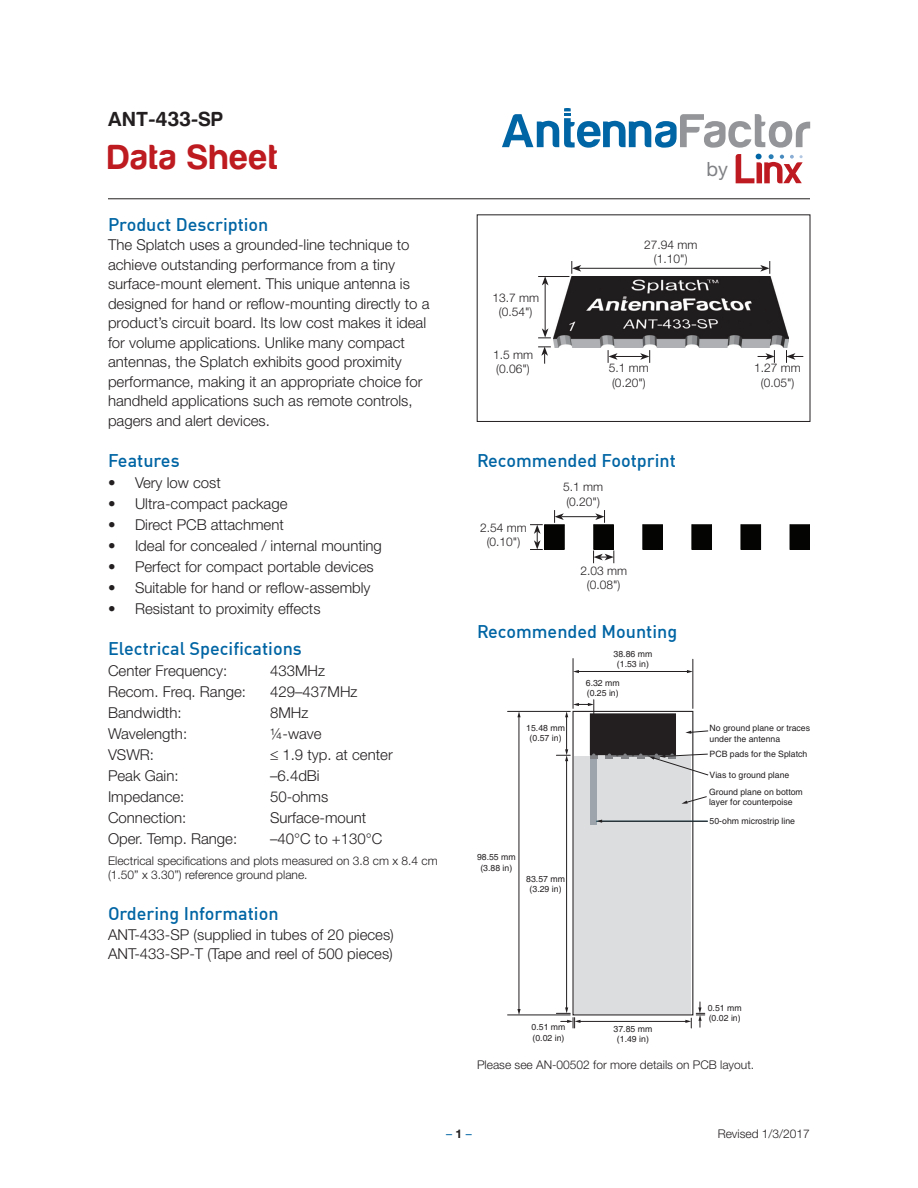
<style>
.page{position:relative;width:918px;height:1188px;background:#fff}
.page>*{position:absolute;margin:0;border:0;box-sizing:border-box;transform-origin:0 0}
.t1{font:36px "Harabara";letter-spacing:.05em;color:#bd1b20}
.t2{font:21px "Harabara";letter-spacing:.05em;color:#231f20}
.t3{font:19.65px "Helvetica Neue";color:#808184}
.Heading_1{font:500 18px "DIN Offc";color:#0065a4}
.Body{font:300 15px/19.5px "Helvetica Neue";color:#231f20}
.Body-2{font:300 12px/14.4px "Helvetica Neue";color:#231f20}
.t4{font:12px "Helvetica Neue";color:#0065a4}
.t5{font:8.7px/10.5px "Helvetica";color:#231f20;text-align:center}
.s1{font-weight:700;color:#231f20}
</style>
<div class="page">
<div style="left:477px;top:215px;width:333px;height:207px;border:1px solid #231f20"></div>
<div style="left:545px;top:525px;width:19px;height:24px;background:#040503"></div>
<div style="left:544px;top:524px;width:21px;height:26px;border:1px solid #040503"></div>
<div style="left:594px;top:525px;width:19px;height:24px;background:#040503"></div>
<div style="left:593px;top:524px;width:21px;height:26px;border:1px solid #040503"></div>
<div style="left:643px;top:525px;width:19px;height:24px;background:#040503"></div>
<div style="left:642px;top:524px;width:21px;height:26px;border:1px solid #040503"></div>
<div style="left:692px;top:525px;width:20px;height:24px;background:#040503"></div>
<div style="left:692px;top:524px;width:20px;height:26px;border:1px solid #040503"></div>
<div style="left:741px;top:525px;width:20px;height:24px;background:#040503"></div>
<div style="left:741px;top:524px;width:20px;height:26px;border:1px solid #040503"></div>
<div style="left:790px;top:525px;width:20px;height:24px;background:#040503"></div>
<div style="left:790px;top:524px;width:20px;height:26px;border:1px solid #040503"></div>
<img style="left:553px;top:277px;width:235px;height:70px">
<hr style="left:579px;top:268px;width:184px;height:1px;background:#231f20">
<svg style="left:572px;top:261px;width:9px;height:13px"></svg>
<svg style="left:760px;top:261px;width:10px;height:13px"></svg>
<hr style="left:538px;top:276px;width:31px;height:1px;background:#231f20">
<hr style="left:545px;top:283px;width:1px;height:48px;background:#231f20">
<svg style="left:542px;top:277px;width:7px;height:8px"></svg>
<svg style="left:538px;top:328px;width:13px;height:11px"></svg>
<svg style="left:538px;top:347px;width:13px;height:17px"></svg>
<svg style="left:608px;top:350px;width:42px;height:13px"></svg>
<svg style="left:786px;top:350px;width:17px;height:13px"></svg>
<svg style="left:758px;top:350px;width:17px;height:13px"></svg>
<hr style="left:573px;top:659px;width:1px;height:49px;background:#231f20">
<hr style="left:693px;top:659px;width:1px;height:49px;background:#231f20">
<hr style="left:578px;top:671px;width:110px;height:1px;background:#231f20">
<svg style="left:687px;top:670px;width:6px;height:3px"></svg>
<svg style="left:573px;top:670px;width:6px;height:3px"></svg>
<div style="left:575px;top:756px;width:116px;height:257px;background:#dcdddf"></div>
<div style="left:591px;top:756px;width:6px;height:69px;background:#9da4ab"></div>
<hr style="left:601px;top:821px;width:107px;height:1px;background:#231f20">
<svg style="left:596px;top:820px;width:6px;height:3px"></svg>
<svg style="left:682px;top:796px;width:25px;height:8px"></svg>
<hr style="left:519px;top:716px;width:1px;height:294px;background:#231f20">
<svg style="left:517px;top:712px;width:4px;height:5px"></svg>
<svg style="left:517px;top:1009px;width:4px;height:6px"></svg>
<hr style="left:508px;top:711px;width:62px;height:1px;background:#231f20">
<hr style="left:508px;top:1015px;width:62px;height:1px;background:#231f20">
<hr style="left:579px;top:1021px;width:107px;height:1px;background:#231f20">
<svg style="left:685px;top:1002px;width:20px;height:26px"></svg>
<hr style="left:566px;top:760px;width:1px;height:249px;background:#231f20">
<svg style="left:556px;top:700px;width:153px;height:76px"></svg>
<svg style="left:556px;top:1007px;width:25px;height:21px"></svg>
<hr style="left:108px;top:199px;width:702px;height:1px;background:#231f20">
<svg style="left:736px;top:154px;width:67px;height:29px"></svg>
<svg style="left:502px;top:108px;width:308px;height:40px"></svg>
<hr style="left:561px;top:516px;width:37px;height:1px;background:#231f20">
<svg style="left:554px;top:510px;width:10px;height:13px"></svg>
<svg style="left:595px;top:510px;width:10px;height:13px"></svg>
<svg style="left:593px;top:550px;width:22px;height:13px"></svg>
<svg style="left:530px;top:524px;width:13px;height:26px"></svg>
<p class="t2" style="left:108px;top:108px;width:117px">ANT-433-SP</p>
<p class="t1" style="left:108px;top:138px;width:171px">Data Sheet</p>
<p class="Heading_1" style="left:108px;top:213px;width:162px">Product Description</p>
<p class="Body" style="left:108px;top:235px;width:323px">The Splatch uses a grounded-line technique to achieve outstanding performance from a tiny surface-mount element. This unique antenna is designed for hand or reflow-mounting directly to a product’s circuit board. Its low cost makes it ideal for volume applications. Unlike many compact antennas, the Splatch exhibits good proximity performance, making it an appropriate choice for handheld applications such as remote controls, pagers and alert devices.</p>
<p class="Heading_1" style="left:108px;top:449px;width:73px">Features</p>
<p class="Body" style="left:108px;top:472px;width:114px">• Very low cost</p>
<p class="Body" style="left:108px;top:493px;width:181px">• Ultra-compact package</p>
<p class="Body" style="left:108px;top:514px;width:177px">• Direct PCB attachment</p>
<p class="Body" style="left:108px;top:535px;width:276px">• Ideal for concealed / internal mounting</p>
<p class="Body" style="left:108px;top:556px;width:267px">• Perfect for compact portable devices</p>
<p class="Body" style="left:108px;top:577px;width:264px">• Suitable for hand or reflow-assembly</p>
<p class="Body" style="left:108px;top:598px;width:214px">• Resistant to proximity effects</p>
<p class="Heading_1" style="left:108px;top:637px;width:195px">Electrical Specifications</p>
<p class="Body" style="left:108px;top:660px;width:121px">Center Frequency:</p>
<p class="Body" style="left:270px;top:660px;width:57px">433MHz</p>
<p class="Body" style="left:108px;top:681px;width:140px">Recom. Freq. Range:</p>
<p class="Body" style="left:270px;top:681px;width:89px">429–437MHz</p>
<p class="Body" style="left:108px;top:702px;width:75px">Bandwidth:</p>
<p class="Body" style="left:270px;top:702px;width:40px">8MHz</p>
<p class="Body" style="left:108px;top:723px;width:81px">Wavelength:</p>
<p class="Body" style="left:270px;top:723px;width:53px">¼-wave</p>
<p class="Body" style="left:108px;top:744px;width:48px">VSWR:</p>
<p class="Body" style="left:270px;top:744px;width:124px">≤ 1.9 typ. at center</p>
<p class="Body" style="left:108px;top:765px;width:72px">Peak Gain:</p>
<p class="Body" style="left:270px;top:765px;width:51px">–6.4dBi</p>
<p class="Body" style="left:108px;top:786px;width:78px">Impedance:</p>
<p class="Body" style="left:270px;top:786px;width:60px">50-ohms</p>
<p class="Body" style="left:108px;top:807px;width:80px">Connection:</p>
<p class="Body" style="left:270px;top:807px;width:98px">Surface-mount</p>
<p class="Body" style="left:108px;top:828px;width:131px">Oper. Temp. Range:</p>
<p class="Body" style="left:270px;top:828px;width:114px">–40°C to +130°C</p>
<p class="Body-2" style="left:108px;top:853px;width:331px">Electrical specifications and plots measured on 3.8 cm x 8.4 cm (1.50” x 3.30”) reference ground plane.</p>
<p class="Heading_1" style="left:108px;top:902px;width:172px">Ordering Information</p>
<p class="Body" style="left:108px;top:924px;width:287px">ANT-433-SP (supplied in tubes of 20 pieces)</p>
<p class="Body" style="left:108px;top:944px;width:286px">ANT-433-SP-T (Tape and reel of 500 pieces)</p>
<p class="Body-2" style="left:492px;top:290px;width:48px">13.7 mm</p>
<p class="Body-2" style="left:499px;top:305px;width:35px">(0.54")</p>
<p class="Body-2" style="left:493px;top:347px;width:42px">1.5 mm</p>
<p class="Body-2" style="left:496px;top:361px;width:35px">(0.06")</p>
<p class="t3" style="left:706px;top:157px;width:23px">by</p>
<p class="Body-2" style="left:644px;top:237px;width:55px">27.94 mm</p>
<p class="Body-2" style="left:654px;top:251px;width:35px">(1.10")</p>
<p class="Body-2" style="left:609px;top:361px;width:42px">5.1 mm</p>
<p class="Body-2" style="left:612px;top:375px;width:35px">(0.20")</p>
<p class="Body-2" style="left:754px;top:361px;width:48px">1.27 mm</p>
<p class="Body-2" style="left:761px;top:375px;width:35px">(0.05")</p>
<p class="Heading_1" style="left:477px;top:449px;width:200px">Recommended Footprint</p>
<p class="Body-2" style="left:480px;top:520px;width:48px">2.54 mm</p>
<p class="Body-2" style="left:487px;top:535px;width:35px">(0.10")</p>
<p class="Body-2" style="left:563px;top:479px;width:42px">5.1 mm</p>
<p class="Body-2" style="left:566px;top:494px;width:35px">(0.20")</p>
<p class="Body-2" style="left:580px;top:563px;width:48px">2.03 mm</p>
<p class="Body-2" style="left:587px;top:577px;width:35px">(0.08")</p>
<p class="Heading_1" style="left:477px;top:620px;width:202px">Recommended Mounting</p>
<p class="t5" style="left:614px;top:649px;width:40px">38.86 mm (1.53 in)</p>
<p class="t5" style="left:586px;top:678px;width:35px;text-align:left">6.32 mm (0.25 in)</p>
<p class="t5" style="left:526px;top:723px;width:40px">15.48 mm (0.57 in)</p>
<p class="t5" style="left:477px;top:852px;width:40px">98.55 mm (3.88 in)</p>
<p class="t5" style="left:526px;top:874px;width:40px">83.57 mm (3.29 in)</p>
<p class="t5" style="left:710px;top:723px;width:102px;text-align:left">No ground plane or traces under the antenna</p>
<p class="t5" style="left:710px;top:749px;width:99px">PCB pads for the Splatch</p>
<p class="t5" style="left:710px;top:770px;width:81px">Vias to ground plane</p>
<p class="t5" style="left:709px;top:787px;width:95px;text-align:left">Ground plane on bottom layer for counterpoise</p>
<p class="t5" style="left:710px;top:816px;width:87px">50-ohm microstrip line</p>
<p class="t5" style="left:532px;top:1022px;width:35px;text-align:left">0.51 mm (0.02 in)</p>
<p class="t5" style="left:614px;top:1024px;width:40px">37.85 mm (1.49 in)</p>
<p class="t5" style="left:708px;top:1003px;width:35px;text-align:left">0.51 mm (0.02 in)</p>
<p class="Body-2" style="left:477px;top:1057px;width:279px">Please see AN-00502 for more details on PCB layout.</p>
<p class="t4" style="left:446px;top:1127px;width:27px">–<span class="s1">1</span>–</p>
<p class="Body-2" style="left:718px;top:1126px;width:94px">Revised 1/3/2017</p>
</div>
